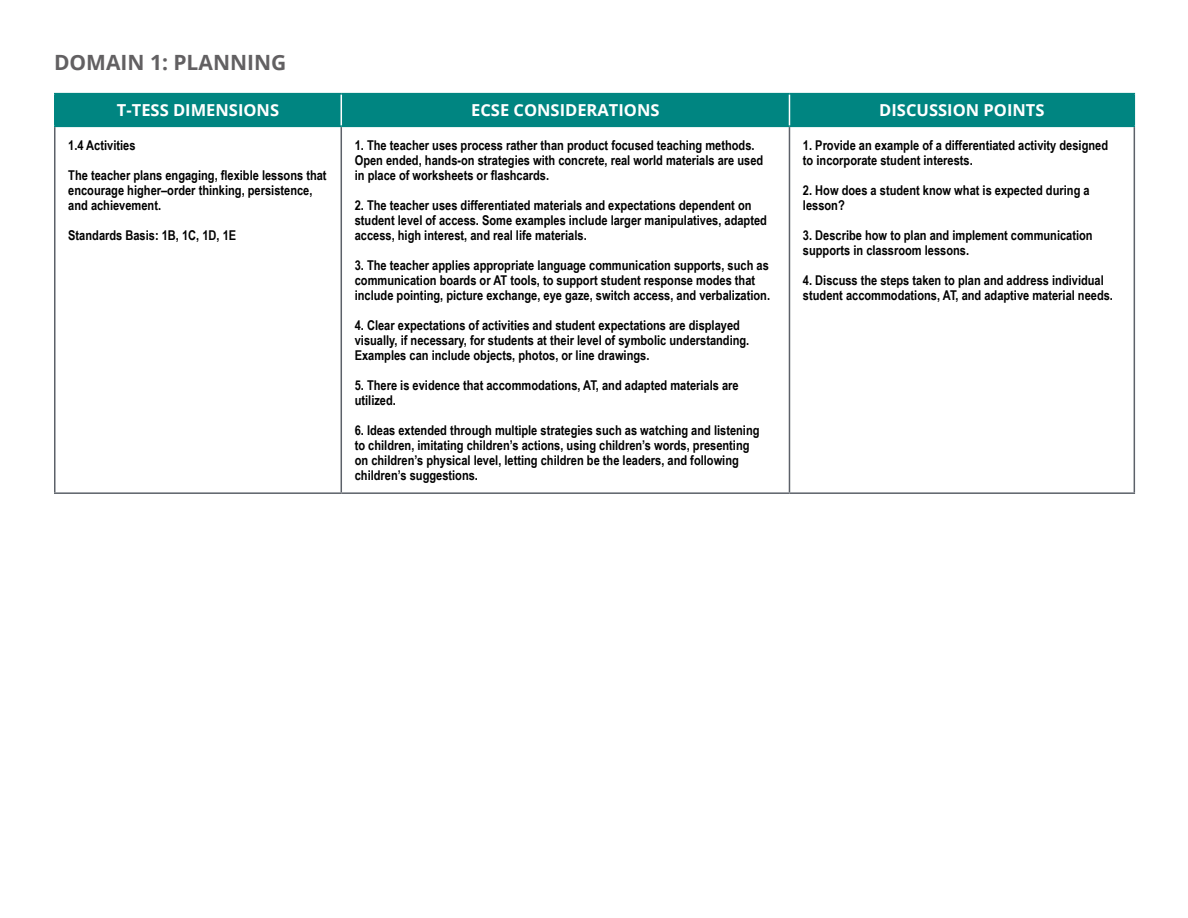
<style>
.page{position:relative;width:1188px;height:918px;background:#fff}
.page>*{position:absolute;margin:0;border:0;box-sizing:border-box;transform-origin:0 0}
.t1{font:700 21px "Open Sans";color:#626062}
.t2{font:700 16.5px "Open Sans";color:#fff}
.t3{font:700 13.5px/15px "Arial Narrow";color:#000}
</style>
<div class="page">
<div style="left:56px;top:94px;width:1078px;height:32px;background:#008581"></div>
<hr style="left:341px;top:94px;width:1px;height:32px;background:#fff">
<hr style="left:789px;top:94px;width:1px;height:32px;background:#fff">
<hr style="left:54px;top:93px;width:287px;height:1px;background:#008581">
<hr style="left:54px;top:94px;width:2px;height:32px;background:#008581">
<hr style="left:341px;top:93px;width:448px;height:1px;background:#008581">
<hr style="left:789px;top:93px;width:346px;height:1px;background:#008581">
<hr style="left:1134px;top:94px;width:1px;height:32px;background:#008581">
<hr style="left:54px;top:126px;width:287px;height:1px;background:#008581">
<hr style="left:341px;top:126px;width:448px;height:1px;background:#008581">
<hr style="left:789px;top:126px;width:346px;height:1px;background:#008581">
<hr style="left:54px;top:127px;width:2px;height:365px;background:#5c6169">
<hr style="left:341px;top:127px;width:1px;height:365px;background:#5c6169">
<hr style="left:789px;top:127px;width:1px;height:365px;background:#5c6169">
<hr style="left:1134px;top:127px;width:1px;height:365px;background:#5c6169">
<hr style="left:54px;top:492px;width:287px;height:2px;background:#5c6169">
<hr style="left:341px;top:492px;width:448px;height:2px;background:#5c6169">
<hr style="left:789px;top:492px;width:346px;height:2px;background:#5c6169">
<p class="t1" style="left:54px;top:48px;width:234px">DOMAIN 1: PLANNING</p>
<p class="t2" style="left:117px;top:99px;width:164px">T-TESS DIMENSIONS</p>
<p class="t2" style="left:471px;top:99px;width:190px">ECSE CONSIDERATIONS</p>
<p class="t2" style="left:879px;top:99px;width:167px">DISCUSSION POINTS</p>
<p class="t3" style="left:68px;top:137px;width:69px">1.4 Activities</p>
<p class="t3" style="left:68px;top:167px;width:260px">The teacher plans engaging, flexible lessons that encourage higher–order thinking, persistence, and achievement.</p>
<p class="t3" style="left:68px;top:227px;width:169px">Standards Basis: 1B, 1C, 1D, 1E</p>
<p class="t3" style="left:355px;top:137px;width:410px">1. The teacher uses process rather than product focused teaching methods.<br>Open ended, hands-on strategies with concrete, real world materials are used in place of worksheets or flashcards.</p>
<p class="t3" style="left:355px;top:197px;width:414px">2. The teacher uses differentiated materials and expectations dependent on student level of access. Some examples include larger manipulatives, adapted access, high interest, and real life materials.</p>
<p class="t3" style="left:355px;top:257px;width:417px">3. The teacher applies appropriate language communication supports, such as communication boards or AT tools, to support student response modes that include pointing, picture exchange, eye gaze, switch access, and verbalization.</p>
<p class="t3" style="left:355px;top:317px;width:396px">4. Clear expectations of activities and student expectations are displayed visually, if necessary, for students at their level of symbolic understanding.<br>Examples can include objects, photos, or line drawings.</p>
<p class="t3" style="left:355px;top:377px;width:385px">5. There is evidence that accommodations, AT, and adapted materials are utilized.</p>
<p class="t3" style="left:355px;top:422px;width:406px">6. Ideas extended through multiple strategies such as watching and listening to children, imitating children’s actions, using children’s words, presenting on children’s physical level, letting children be the leaders, and following children’s suggestions.</p>
<p class="t3" style="left:803px;top:137px;width:307px">1. Provide an example of a differentiated activity designed to incorporate student interests.</p>
<p class="t3" style="left:803px;top:182px;width:288px">2. How does a student know what is expected during a lesson?</p>
<p class="t3" style="left:803px;top:227px;width:291px">3. Describe how to plan and implement communication supports in classroom lessons.</p>
<p class="t3" style="left:803px;top:272px;width:312px">4. Discuss the steps taken to plan and address individual student accommodations, AT, and adaptive material needs.</p>
</div>
